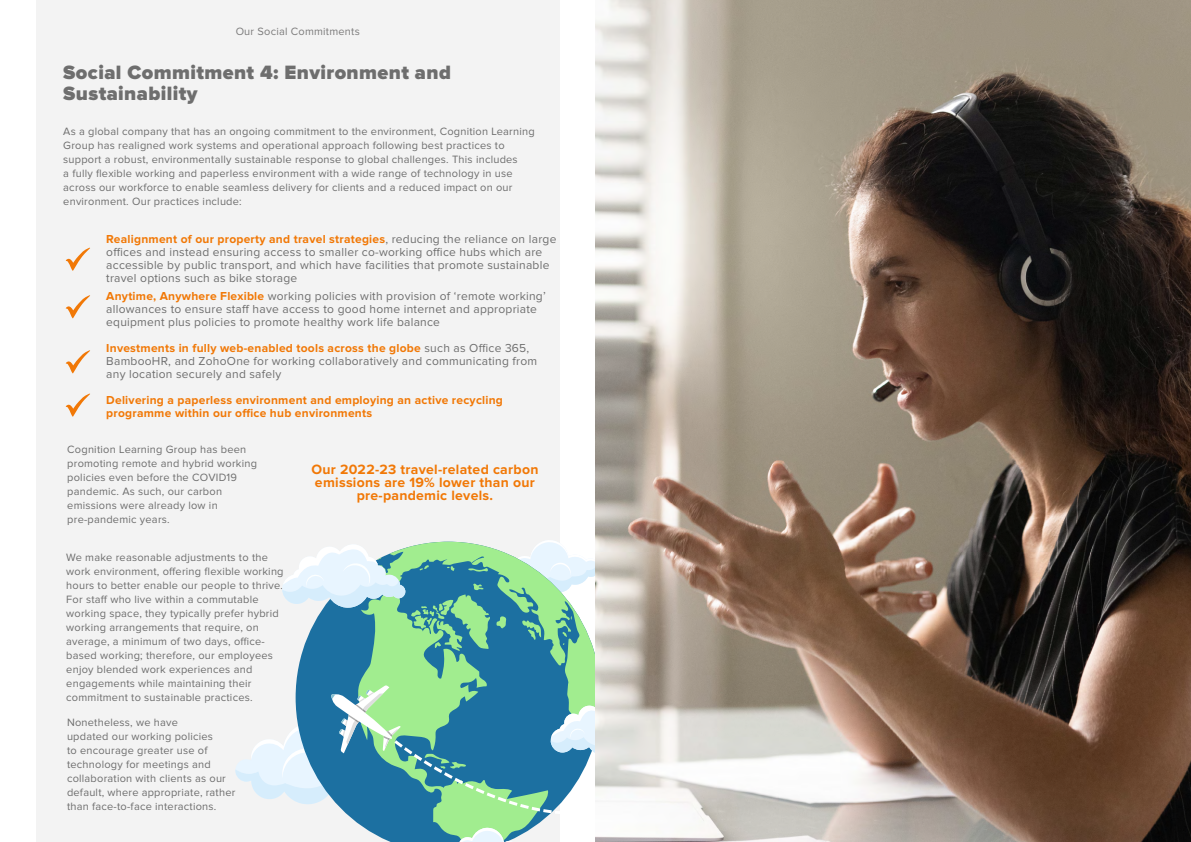
<style>
.page{position:relative;width:1191px;height:842px;background:#fff}
.page>*{position:absolute;margin:0;border:0;box-sizing:border-box;transform-origin:0 0}
.t1{font:900 20px/21px "Proxima Nova";letter-spacing:.02em;color:#6e6e6e}
.t2{font:700 14px/13px "Proxima Nova";letter-spacing:.02em;color:#f17806;text-align:center}
.t3{font:12px/13px "Proxima Nova";letter-spacing:.02em;color:#6e6e6e}
.t4{font:700 12px/13px "Proxima Nova";letter-spacing:.02em;color:#f17806}
.t5{font:11px/14px "Proxima Nova";letter-spacing:.02em;color:#6e6e6e}
.t6{font:11px "Proxima Nova";letter-spacing:.02em;color:#4e4d4d}
.s1{font-weight:700;color:#f17806}
</style>
<div class="page">
<div style="left:36px;top:0;width:523px;height:842px;background:#f3f3f3"></div>
<svg style="left:66px;top:394px;width:24px;height:23px"></svg>
<svg style="left:66px;top:350px;width:24px;height:23px"></svg>
<svg style="left:66px;top:295px;width:24px;height:23px"></svg>
<svg style="left:66px;top:248px;width:24px;height:23px"></svg>
<svg style="left:543px;top:539px;width:17px;height:3px"></svg>
<svg style="left:296px;top:651px;width:264px;height:191px"></svg>
<svg style="left:357px;top:651px;width:192px;height:191px;fill:#1c70a1"></svg>
<svg style="left:371px;top:542px;width:224px;height:143px"></svg>
<svg style="left:282px;top:541px;width:208px;height:110px"></svg>
<svg style="left:448px;top:827px;width:71px;height:15px"></svg>
<svg style="left:235px;top:685px;width:360px;height:129px"></svg>
<img style="left:595px;top:0;width:596px;height:842px">
<p class="t6" style="left:236px;top:27px;width:126px">Our Social Commitments</p>
<h1 class="t1" style="left:63px;top:63px;width:389px">Social Commitment 4: Environment and<br>Sustainability</h1>
<p class="t5" style="left:63px;top:125px;width:473px">As a global company that has an ongoing commitment to the environment, Cognition Learning Group has realigned work systems and operational approach following best practices to support a robust, environmentally sustainable response to global challenges. This includes<br>a fully flexible working and paperless environment with a wide range of technology in use across our workforce to enable seamless delivery for clients and a reduced impact on our environment. Our practices include:</p>
<p class="t3" style="left:106px;top:233px;width:451px"><span class="s1">Realignment of our property and travel strategies</span>, reducing the reliance on large offices and instead ensuring access to smaller co-working office hubs which are accessible by public transport, and which have facilities that promote sustainable travel options such as bike storage</p>
<p class="t3" style="left:106px;top:290px;width:441px"><span class="s1">Anytime, Anywhere Flexible</span> working policies with provision of ‘remote working’ allowances to ensure staff have access to good home internet and appropriate equipment plus policies to promote healthy work life balance</p>
<p class="t3" style="left:106px;top:342px;width:432px"><span class="s1">Investments in fully web-enabled tools across the globe</span> such as Office 365,<br>BambooHR, and ZohoOne for working collaboratively and communicating from any location securely and safely</p>
<p class="t4" style="left:106px;top:394px;width:398px">Delivering a paperless environment and employing an active recycling programme within our office hub environments</p>
<p class="t5" style="left:67px;top:443px;width:191px">Cognition Learning Group has been promoting remote and hybrid working policies even before the COVID19 pandemic. As such, our carbon emissions were already low in pre-pandemic years.</p>
<p class="t5" style="left:66px;top:551px;width:219px">We make reasonable adjustments to the work environment, offering flexible working hours to better enable our people to thrive.<br>For staff who live within a commutable working space, they typically prefer hybrid working arrangements that require, on average, a minimum of two days, office&shy;based working; therefore, our employees enjoy blended work experiences and engagements while maintaining their commitment to sustainable practices.</p>
<p class="t5" style="left:67px;top:716px;width:170px">Nonetheless, we have<br>updated our working policies<br>to encourage greater use of technology for meetings and collaboration with clients as our default, where appropriate, rather than face-to-face interactions.</p>
<p class="t2" style="left:311px;top:464px;width:228px">Our 2022-23 travel-related carbon emissions are 19% lower than our pre-pandemic levels.</p>
</div>
